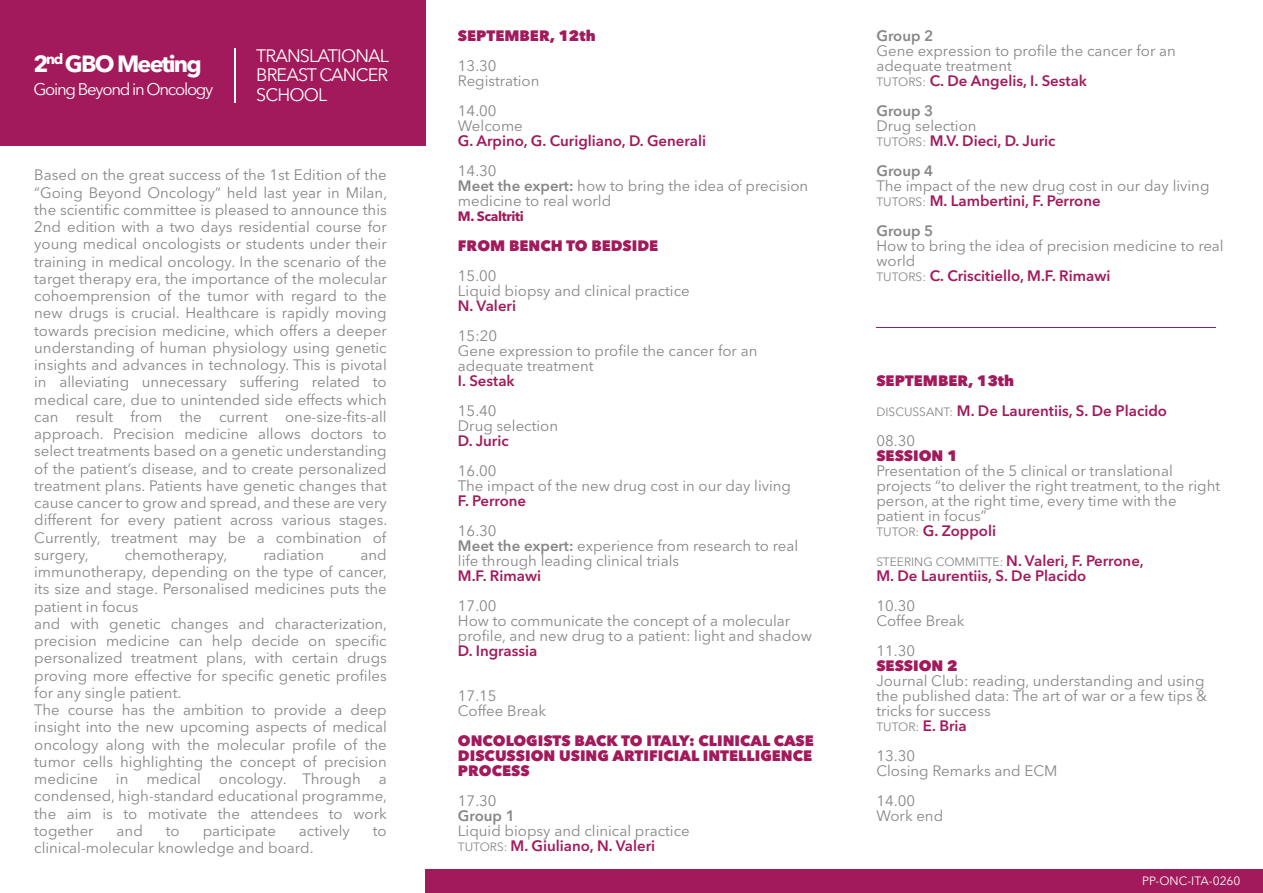
<style>
.page{position:relative;width:1263px;height:893px;background:#fff}
.page>*{position:absolute;margin:0;border:0;box-sizing:border-box;transform-origin:0 0}
.t1{font:700 23.25px "Avenir Next LT Pro";letter-spacing:-.075em;color:#fff}
.t2{font:18px/19.5px "Avenir Next LT Pro";letter-spacing:-.05em;color:#fff;text-align:justify}
.t3{font:16.8px "Avenir Next LT Pro";letter-spacing:-.075em;color:#fff}
.t4{font:15px/17.2px "Avenir Next LT Pro";color:#878787}
.t5{font:600 15px/15px "Avenir Next LT Pro";color:#a21a5b}
.t6{font:800 15px/15px "Avenir Next LT Pro";color:#a21a5b;text-align:justify}
.t7{font:600 15px "Avenir Next LT Pro";color:#878787}
.t8{font:700 13.5px "Avenir Next LT Pro";letter-spacing:-.025em;color:#a21a5b}
.t9{font:12px "Avenir Next LT Pro";color:#fff}
.t10{font:12px "Avenir Next LT Pro";color:#878787}
.s1{font-weight:600}
.s2{font-size:12px}
.s3{font-weight:600;color:#a21a5b}
.s4{font-weight:400;color:#878787}
.s5{font-weight:400;font-size:12px;color:#878787}
.s6{font-weight:800}
.s7{font-weight:600;font-size:15px;color:#a21a5b}
</style>
<div class="page">
<hr style="left:876px;top:327px;width:339px;height:1px;background:#a21a5b">
<div style="left:0;top:0;width:425px;height:146px;background:#a21a5b"></div>
<div style="left:426px;top:870px;width:837px;height:23px;background:#a21a5b"></div>
<hr style="left:234px;top:49px;width:1px;height:54px;background:#fff">
<h1 class="t1" style="left:33px;top:49px;width:170px">2<sup>nd</sup> GBO Meeting</h1>
<p class="t3" style="left:33px;top:79px;width:182px">Going Beyond in Oncology</p>
<p class="t2" style="left:256px;top:46px;width:134px">TRANSLATIONAL BREAST CANCER SCHOOL</p>
<p class="t4" style="left:34px;top:166px;width:354px;text-align:justify">Based on the great success of the 1st Edition of the “Going Beyond Oncology” held last year in Milan, the scientific committee is pleased to announce this 2nd edition with a two days residential course for young medical oncologists or students under their training in medical oncology. In the scenario of the target therapy era, the importance of the molecular cohoemprension of the tumor with regard to the new drugs is crucial. Healthcare is rapidly moving towards precision medicine, which offers a deeper understanding of human physiology using genetic insights and advances in technology. This is pivotal in alleviating unnecessary suffering related to medical care, due to unintended side effects which can result from the current one-size-fits-all approach. Precision medicine allows doctors to select treatments based on a genetic understanding of the patient’s disease, and to create personalized treatment plans. Patients have genetic changes that cause cancer to grow and spread, and these are very different for every patient across various stages.<br>Currently, treatment may be a combination of surgery,</p>
<p class="t4" style="left:34px;top:546px;width:354px;text-indent:326px">and immunotherapy, depending on the type of cancer, its size and stage. Personalised medicines puts the patient in focus<br>and with genetic changes and characterization, precision medicine can help decide on specific personalized treatment plans, with certain drugs proving more effective for specific genetic profiles for any single patient.<br>The course has the ambition to provide a deep insight into the new upcoming aspects of medical oncology along with the molecular profile of the tumor cells highlighting the concept of precision medicine in medical oncology. Through a condensed, high-standard educational programme, the aim is to motivate the attendees to work together</p>
<p class="t4" style="left:125px;top:546px;width:104px">chemotherapy,</p>
<p class="t4" style="left:263px;top:546px;width:62px">radiation</p>
<p class="t4" style="left:117px;top:822px;width:28px">and</p>
<p class="t4" style="left:166px;top:822px;width:15px">to</p>
<p class="t4" style="left:203px;top:822px;width:75px">participate</p>
<p class="t4" style="left:299px;top:822px;width:53px">actively</p>
<p class="t4" style="left:373px;top:822px;width:15px">to</p>
<p class="t4" style="left:34px;top:839px;width:281px">clinical-molecular knowledge and board.</p>
<p class="t6" style="left:458px;top:28px;width:139px">SEPTEMBER, 12th</p>
<p class="t4" style="left:458px;top:58px;width:83px;line-height:15px">13.30<br>Registration</p>
<p class="t4" style="left:458px;top:103px;width:66px;line-height:15px">14.00<br>Welcome</p>
<p class="t5" style="left:458px;top:133px;width:250px">G. Arpino, G. Curigliano, D. Generali</p>
<p class="t4" style="left:458px;top:163px;width:352px;line-height:15px">14.30<br><span class="s1">Meet the expert:</span> how to bring the idea of precision medicine to real world</p>
<p class="t8" style="left:458px;top:208px;width:68px">M. Scaltriti</p>
<p class="t6" style="left:458px;top:238px;width:202px">FROM BENCH TO BEDSIDE</p>
<p class="t4" style="left:458px;top:268px;width:233px;line-height:15px">15.00<br>Liquid biopsy and clinical practice</p>
<p class="t5" style="left:458px;top:298px;width:60px">N. Valeri</p>
<p class="t4" style="left:458px;top:328px;width:301px;line-height:15px">15:20<br>Gene expression to profile the cancer for an adequate treatment</p>
<p class="t5" style="left:458px;top:373px;width:58px">I. Sestak</p>
<p class="t4" style="left:458px;top:403px;width:102px;line-height:15px">15.40<br>Drug selection</p>
<p class="t5" style="left:458px;top:433px;width:52px">D. Juric</p>
<p class="t4" style="left:458px;top:463px;width:335px;line-height:15px">16.00<br>The impact of the new drug cost in our day living</p>
<p class="t5" style="left:458px;top:493px;width:70px">F. Perrone</p>
<p class="t4" style="left:458px;top:523px;width:342px;line-height:15px">16.30<br><span class="s1">Meet the expert:</span> experience from research to real life through leading clinical trials</p>
<p class="t5" style="left:458px;top:568px;width:85px">M.F. Rimawi</p>
<p class="t4" style="left:458px;top:598px;width:355px;line-height:15px">17.00<br>How to communicate the concept of a molecular profile, and new drug to a patient: light and shadow</p>
<p class="t5" style="left:458px;top:643px;width:81px">D. Ingrassia</p>
<p class="t4" style="left:458px;top:688px;width:90px;line-height:15px">17.15<br>Coffee Break</p>
<p class="t6" style="left:458px;top:733px;width:357px">ONCOLOGISTS BACK TO ITALY: CLINICAL CASE DISCUSSION USING ARTIFICIAL INTELLIGENCE PROCESS</p>
<p class="t4" style="left:458px;top:792px;width:40px">17.30</p>
<p class="t7" style="left:458px;top:806px;width:59px">Group 1</p>
<p class="t4" style="left:458px;top:823px;width:233px;line-height:15px">Liquid biopsy and clinical practice<br><span class="s2">TUTORS:</span> <span class="s3">M. Giuliano, N. Valeri</span></p>
<p class="t7" style="left:876px;top:26px;width:59px">Group 2</p>
<p class="t4" style="left:876px;top:43px;width:301px;line-height:15px">Gene expression to profile the cancer for an adequate treatment<br><span class="s2">TUTORS:</span> <span class="s3">C. De Angelis, I. Sestak</span></p>
<p class="t7" style="left:876px;top:101px;width:59px">Group 3</p>
<p class="t5" style="left:876px;top:118px;width:181px"><span class="s4">Drug selection<br></span><span class="s5">TUTORS:</span> M.V. Dieci, D. Juric</p>
<p class="t7" style="left:876px;top:161px;width:59px">Group 4</p>
<p class="t4" style="left:876px;top:178px;width:335px;line-height:15px">The impact of the new drug cost in our day living<br><span class="s2">TUTORS:</span> <span class="s3">M. Lambertini, F. Perrone</span></p>
<p class="t7" style="left:876px;top:221px;width:59px">Group 5</p>
<p class="t4" style="left:876px;top:238px;width:349px;line-height:15px">How to bring the idea of precision medicine to real world<br><span class="s2">TUTORS:</span> <span class="s3">C. Criscitiello, M.F. Rimawi</span></p>
<p class="t5" style="left:876px;top:365px;width:292px;line-height:30px"><span class="s6">SEPTEMBER, 13th<br></span><span class="s5">DISCUSSANT:</span> M. De Laurentiis, S. De Placido<br><span class="s4">08.30</span></p>
<p class="t6" style="left:876px;top:448px;width:83px">SESSION 1</p>
<p class="t4" style="left:876px;top:463px;width:345px;line-height:15px">Presentation of the 5 clinical or translational projects “to deliver the right treatment, to the right person, at the right time, every time with the patient in focus”<br><span class="s2">TUTOR:</span> <span class="s3">G. Zoppoli</span></p>
<p class="t5" style="left:876px;top:553px;width:269px"><span class="s5">STEERING COMMITTE:</span> N. Valeri, F. Perrone,<br>M. De Laurentiis, S. De Placido</p>
<p class="t4" style="left:876px;top:598px;width:90px;line-height:15px">10.30<br>Coffee Break</p>
<p class="t4" style="left:876px;top:642px;width:40px">11.30</p>
<p class="t6" style="left:876px;top:658px;width:83px">SESSION 2</p>
<p class="t4" style="left:876px;top:673px;width:332px;line-height:15px">Journal Club: reading, understanding and using the published data: The art of war or a few tips &amp; tricks for success</p>
<p class="t10" style="left:876px;top:719px;width:92px">TUTOR: <span class="s7">E. Bria</span></p>
<p class="t4" style="left:876px;top:748px;width:183px;line-height:15px">13.30<br>Closing Remarks and ECM</p>
<p class="t4" style="left:876px;top:793px;width:68px;line-height:15px">14.00<br>Work end</p>
<p class="t9" style="left:1142px;top:873px;width:100px">PP-ONC-ITA-0260</p>
</div>
